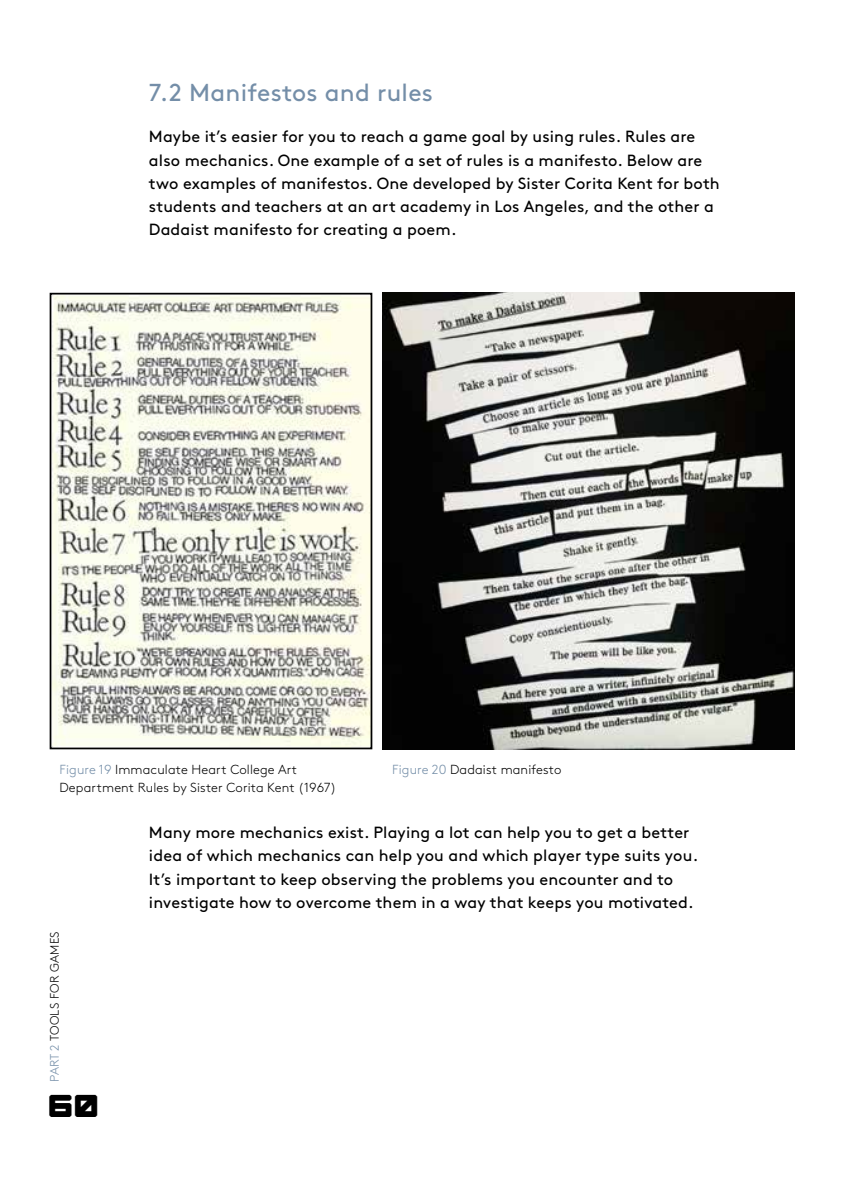
<style>
.page{position:relative;width:844px;height:1191px;background:#fff}
.page>*{position:absolute;margin:0;border:0;box-sizing:border-box;transform-origin:0 0}
.t1{font:24.5px "Brown Std";letter-spacing:.01em;color:#748ea8}
.t2{font:24.5px "HKU";color:#000}
.t3{font:16.1px/23.1px "Brown Std";letter-spacing:.01em;color:#000}
.t4{font:300 13.12px/17.5px "Brown Std";letter-spacing:.01em;color:#000}
.t5{font:300 12.25px "Brown Std";letter-spacing:.02em;color:#000}
.s1{color:#748ea8}
</style>
<div class="page">
<img style="left:382px;top:293px;width:412px;height:456px">
<img style="left:53px;top:296px;width:316px;height:450px">
<div style="left:50px;top:293px;width:322px;height:456px;border:2px solid #000"></div>
<h1 class="t1" style="left:149px;top:78px;width:285px">7.2 Manifestos and rules</h1>
<p class="t3" style="left:149px;top:125px;width:572px">Maybe it’s easier for you to reach a game goal by using rules. Rules are also mechanics. One example of a set of rules is a manifesto. Below are two examples of manifestos. One developed by Sister Corita Kent for both students and teachers at an art academy in Los Angeles, and the other a Dadaist manifesto for creating a poem.</p>
<p class="t4" style="left:60px;top:761px;width:278px"><span class="s1">Figure 19</span> Immaculate Heart College Art<br>Department Rules by Sister Corita Kent (1967)</p>
<p class="t4" style="left:392px;top:761px;width:171px"><span class="s1">Figure 20</span> Dadaist manifesto</p>
<p class="t5" style="left:48px;top:1081px;width:152px;rotate:-90deg"><span class="s1">PART 2</span> TOOLS FOR GAMES</p>
<h1 class="t2" style="left:50px;top:1093px;width:51px">60</h1>
<p class="t3" style="left:149px;top:821px;width:550px">Many more mechanics exist. Playing a lot can help you to get a better idea of which mechanics can help you and which player type suits you.<br>It’s important to keep observing the problems you encounter and to investigate how to overcome them in a way that keeps you motivated.</p>
</div>
